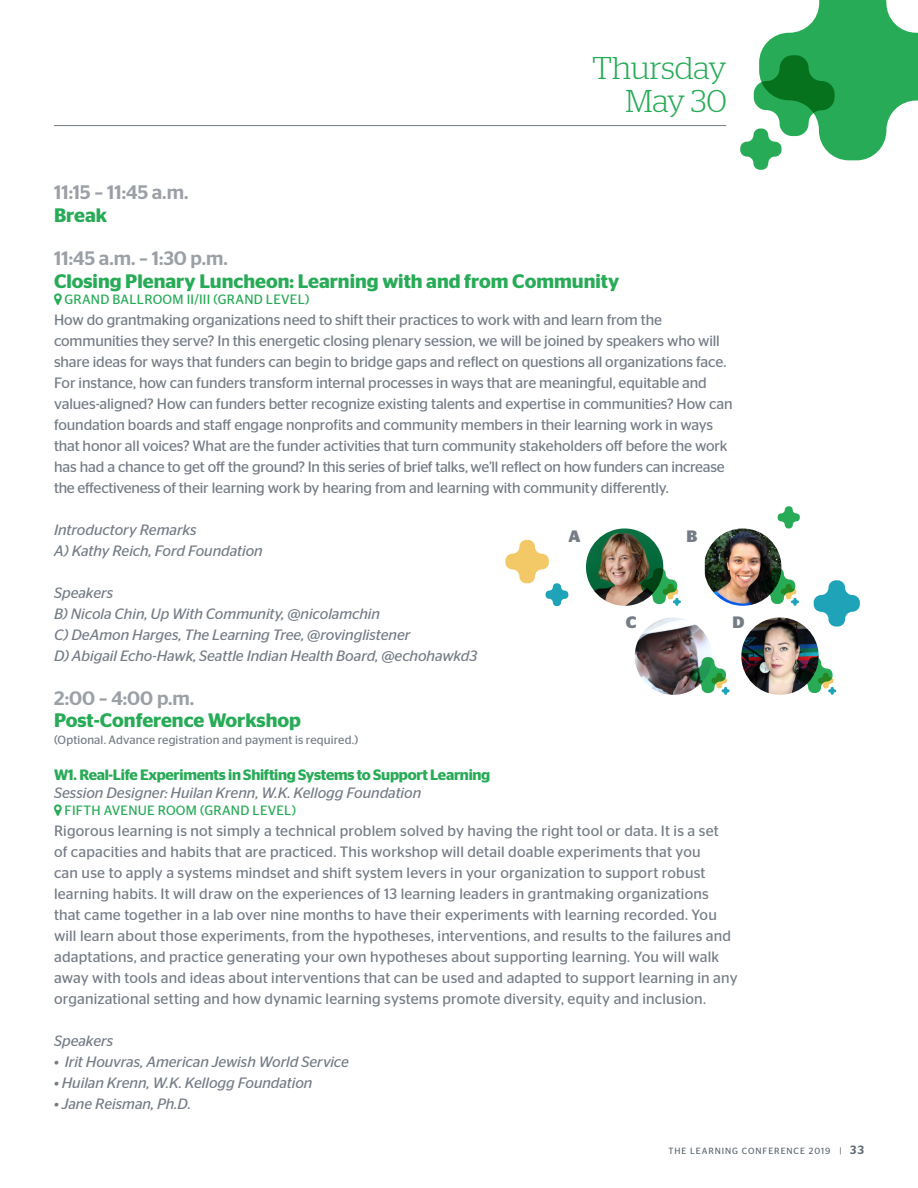
<style>
.page{position:relative;width:918px;height:1188px;background:#fff}
.page>*{position:absolute;margin:0;border:0;box-sizing:border-box;transform-origin:0 0}
.t1{font:300 31.5px/33px "Stag";color:#28ab57;text-align:right}
.t2{font:600 19.5px "Stag Sans";color:#28ab57}
.t3{font:500 19.5px "Stag Sans";color:#9ba0a6}
.t4{font:700 16.5px "Stag Sans";color:#757c86}
.t5{font:15px/21px "Stag Sans";color:#757c86}
.t6{font:italic 15px "Stag Sans";letter-spacing:-.005em;color:#757c86}
.t7{font:600 15px/18px "Stag Sans";letter-spacing:-.02em;color:#28ab57}
.t8{font:13.5px "Stag Sans";letter-spacing:.02em;color:#28ab57}
.t9{font:12px "Stag Sans";letter-spacing:.01em;color:#757c86}
.t10{font:9px "Stag Sans";letter-spacing:.1em;color:#5e6872}
.s1{font-weight:400;font-style:italic;color:#757c86}
.s2{font-weight:500;font-size:12px}
</style>
<div class="page">
<hr style="left:54px;top:125px;width:672px;height:1px;background:#757c86">
<svg style="left:740px;top:0;width:178px;height:170px"></svg>
<img style="left:586px;top:528px;width:77px;height:78px;border-radius:39px">
<svg style="left:641px;top:568px;width:40px;height:38px"></svg>
<img style="left:705px;top:528px;width:76px;height:78px">
<svg style="left:759px;top:568px;width:40px;height:38px"></svg>
<img style="left:635px;top:617px;width:77px;height:78px;border-radius:39px">
<svg style="left:690px;top:657px;width:40px;height:38px"></svg>
<img style="left:741px;top:617px;width:78px;height:78px;border-radius:39px">
<svg style="left:797px;top:657px;width:39px;height:38px"></svg>
<svg style="left:505px;top:540px;width:63px;height:66px"></svg>
<svg style="left:814px;top:580px;width:46px;height:47px"></svg>
<svg style="left:778px;top:506px;width:22px;height:22px"></svg>
<p class="t1" style="left:592px;top:51px;width:136px">Thursday<br>May 30</p>
<p class="t3" style="left:54px;top:181px;width:136px">11:15 – 11:45 a.m.</p>
<p class="t2" style="left:54px;top:203px;width:55px">Break</p>
<p class="t3" style="left:54px;top:247px;width:175px">11:45 a.m. – 1:30 p.m.</p>
<p class="t2" style="left:54px;top:269px;width:567px">Closing Plenary Luncheon: Learning with and from Community</p>
<p class="t8" style="left:64px;top:292px;width:246px">GRAND BALLROOM II/III (GRAND LEVEL)</p>
<p class="t5" style="left:54px;top:309px;width:680px">How do grantmaking organizations need to shift their practices to work with and learn from the communities they serve? In this energetic closing plenary session, we will be joined by speakers who will share ideas for ways that funders can begin to bridge gaps and reflect on questions all organizations face.<br>For instance, how can funders transform internal processes in ways that are meaningful, equitable and values-aligned? How can funders better recognize existing talents and expertise in communities? How can foundation boards and staff engage nonprofits and community members in their learning work in ways that honor all voices? What are the funder activities that turn community stakeholders off before the work has had a chance to get off the ground? In this series of brief talks, we’ll reflect on how funders can increase the effectiveness of their learning work by hearing from and learning with community differently.</p>
<p class="t6" style="left:54px;top:521px;width:144px">Introductory Remarks</p>
<p class="t6" style="left:54px;top:542px;width:210px">A) Kathy Reich, Ford Foundation</p>
<p class="t6" style="left:54px;top:584px;width:61px">Speakers</p>
<p class="t6" style="left:54px;top:605px;width:328px">B) Nicola Chin, Up With Community, @nicolamchin</p>
<p class="t6" style="left:54px;top:626px;width:358px">C) DeAmon Harges, The Learning Tree, @rovinglistener</p>
<p class="t6" style="left:54px;top:647px;width:425px">D) Abigail Echo-Hawk, Seattle Indian Health Board, @echohawkd3</p>
<p class="t3" style="left:54px;top:687px;width:142px">2:00 – 4:00 p.m.</p>
<p class="t2" style="left:54px;top:709px;width:248px">Post-Conference Workshop</p>
<p class="t9" style="left:54px;top:733px;width:306px">(Optional. Advance registration and payment is required.)</p>
<p class="t7" style="left:54px;top:766px;width:438px">W1. Real-Life Experiments in Shifting Systems to Support Learning<br><span class="s1">Session Designer: Huilan Krenn, W.K. Kellogg Foundation</span></p>
<p class="t8" style="left:64px;top:802px;width:233px">FIFTH AVENUE ROOM (GRAND LEVEL)</p>
<p class="t5" style="left:54px;top:820px;width:685px">Rigorous learning is not simply a technical problem solved by having the right tool or data. It is a set<br>of capacities and habits that are practiced. This workshop will detail doable experiments that you<br>can use to apply a systems mindset and shift system levers in your organization to support robust learning habits. It will draw on the experiences of 13 learning leaders in grantmaking organizations that came together in a lab over nine months to have their experiments with learning recorded. You will learn about those experiments, from the hypotheses, interventions, and results to the failures and adaptations, and practice generating your own hypotheses about supporting learning. You will walk away with tools and ideas about interventions that can be used and adapted to support learning in any organizational setting and how dynamic learning systems promote diversity, equity and inclusion.</p>
<p class="t6" style="left:54px;top:1032px;width:61px">Speakers</p>
<p class="t6" style="left:54px;top:1053px;width:296px">• Irit Houvras, American Jewish World Service</p>
<p class="t6" style="left:54px;top:1074px;width:260px">• Huilan Krenn, W.K. Kellogg Foundation</p>
<p class="t6" style="left:54px;top:1095px;width:138px">• Jane Reisman, Ph.D.</p>
<p class="t4" style="left:568px;top:526px;width:14px">A</p>
<p class="t4" style="left:686px;top:526px;width:12px">B</p>
<p class="t4" style="left:626px;top:613px;width:12px">C</p>
<p class="t4" style="left:732px;top:613px;width:14px">D</p>
<p class="t10" style="left:668px;top:1146px;width:197px">THE LEARNING CONFERENCE 2019 | <span class="s2">33</span></p>
</div>
